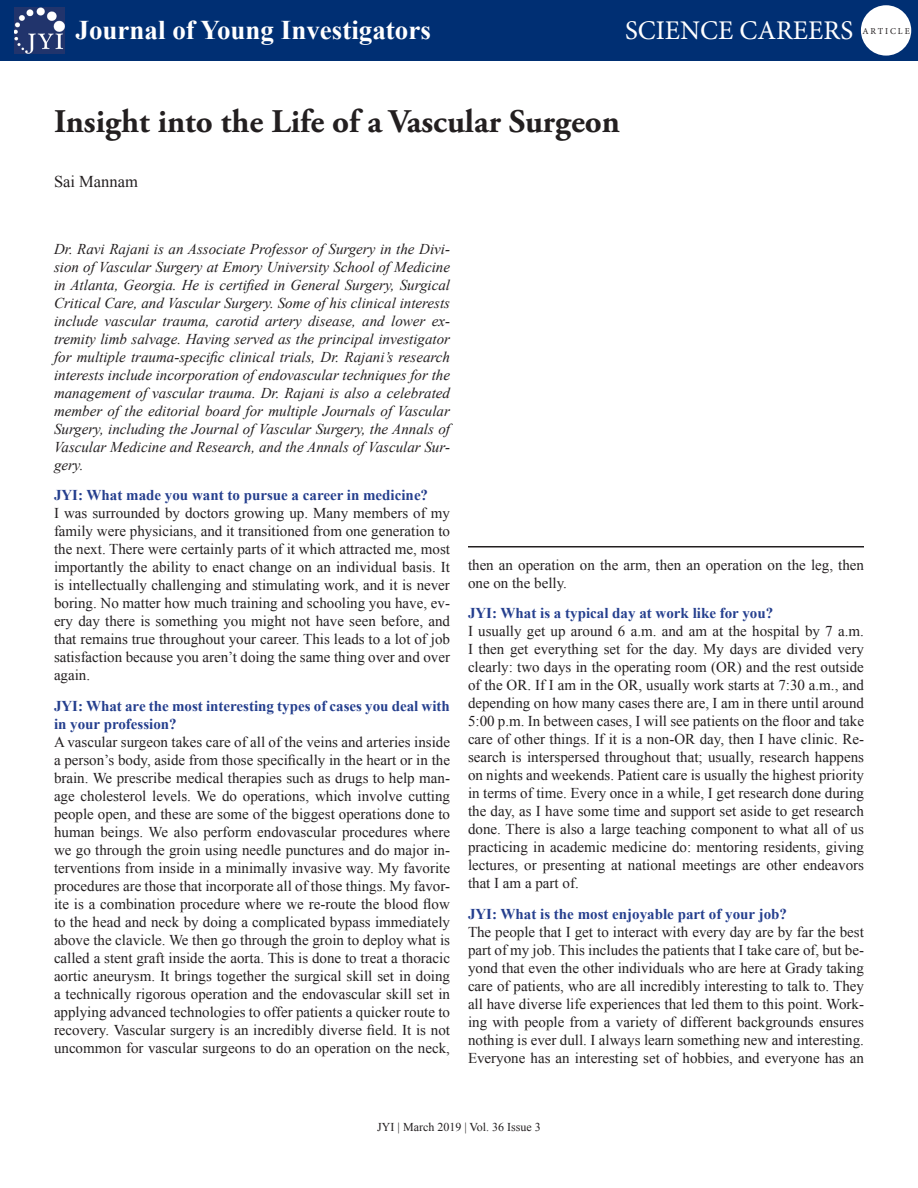
<style>
.page{position:relative;width:918px;height:1188px;background:#fff}
.page>*{position:absolute;margin:0;border:0;box-sizing:border-box;transform-origin:0 0}
.t1{font:700 33px "Adobe Garamond Pro";color:#231f20}
.t2{font:700 27px "Times New Roman";color:#fff}
.t3{font:27px "Minion Pro";color:#fff}
.t4{font:16.5px "Times New Roman";color:#231f20}
.t5{font:15px/18px "Times New Roman";color:#231f20;text-align:justify}
.t6{font:italic 15px/18px "Times New Roman";color:#231f20;text-align:justify}
.t7{font:700 15px/18px "Times New Roman";color:#253f8e}
.t8{font:12px "Times New Roman";color:#231f20}
.t9{font:9px "Minion Pro";letter-spacing:.21em;color:#231f20}
</style>
<div class="page">
<div style="left:0;top:0;width:918px;height:61px;background:#002f73"></div>
<div style="left:861px;top:5px;width:50px;height:51px;background:#fff;border-radius:50%"></div>
<img style="left:14px;top:7px;width:51px;height:47px">
<hr style="left:468px;top:546px;width:396px;height:2px;background:#231f20">
<h2 class="t2" style="left:76px;top:11px;width:357px">Journal of Young Investigators</h2>
<h2 class="t3" style="left:625px;top:12px;width:230px">SCIENCE CAREERS</h2>
<p class="t9" style="left:862px;top:25px;width:49px">ARTICLE</p>
<p class="t1" style="left:54px;top:102px;width:568px">Insight into the Life of a Vascular Surgeon</p>
<p class="t4" style="left:54px;top:170px;width:85px">Sai Mannam</p>
<p class="t6" style="left:54px;top:240px;width:398px">Dr. Ravi Rajani is an Associate Professor of Surgery in the Divi&shy;sion of Vascular Surgery at Emory University School of Medicine in Atlanta, Georgia. He is certified in General Surgery, Surgical Critical Care, and Vascular Surgery. Some of his clinical interests include vascular trauma, carotid artery disease, and lower ex&shy;tremity limb salvage. Having served as the principal investigator for multiple trauma-specific clinical trials, Dr. Rajani’s research interests include incorporation of endovascular techniques for the management of vascular trauma. Dr. Rajani is also a celebrated member of the editorial board for multiple Journals of Vascular Surgery, including the Journal of Vascular Surgery, the Annals of Vascular Medicine and Research, and the Annals of Vascular Sur&shy;gery.</p>
<p class="t7" style="left:54px;top:486px;width:376px">JYI: What made you want to pursue a career in medicine?</p>
<p class="t5" style="left:54px;top:504px;width:398px">I was surrounded by doctors growing up. Many members of my family were physicians, and it transitioned from one generation to the next. There were certainly parts of it which attracted me, most importantly the ability to enact change on an individual basis. It is intellectually challenging and stimulating work, and it is never boring. No matter how much training and schooling you have, ev&shy;ery day there is something you might not have seen before, and that remains true throughout your career. This leads to a lot of job satisfaction because you aren’t doing the same thing over and over again.</p>
<p class="t7" style="left:54px;top:696px;width:397px">JYI: What are the most interesting types of cases you deal with in your profession?</p>
<p class="t5" style="left:54px;top:732px;width:398px">A vascular surgeon takes care of all of the veins and arteries inside a person’s body, aside from those specifically in the heart or in the brain. We prescribe medical therapies such as drugs to help man&shy;age cholesterol levels. We do operations, which involve cutting people open, and these are some of the biggest operations done to human beings. We also perform endovascular procedures where we go through the groin using needle punctures and do major in&shy;terventions from inside in a minimally invasive way. My favorite procedures are those that incorporate all of those things. My favor&shy;ite is a combination procedure where we re-route the blood flow to the head and neck by doing a complicated bypass immediately above the clavicle. We then go through the groin to deploy what is called a stent graft inside the aorta. This is done to treat a thoracic aortic aneurysm. It brings together the surgical skill set in doing a technically rigorous operation and the endovascular skill set in applying advanced technologies to offer patients a quicker route to recovery. Vascular surgery is an incredibly diverse field. It is not uncommon for vascular surgeons to do an operation on the neck,</p>
<p class="t5" style="left:468px;top:556px;width:398px">then an operation on the arm, then an operation on the leg, then one on the belly.</p>
<p class="t7" style="left:468px;top:604px;width:307px">JYI: What is a typical day at work like for you?</p>
<p class="t5" style="left:468px;top:622px;width:398px">I usually get up around 6 a.m. and am at the hospital by 7 a.m.<br>I then get everything set for the day. My days are divided very clearly: two days in the operating room (OR) and the rest outside of the OR. If I am in the OR, usually work starts at 7:30 a.m., and depending on how many cases there are, I am in there until around 5:00 p.m. In between cases, I will see patients on the floor and take care of other things. If it is a non-OR day, then I have clinic. Re&shy;search is interspersed throughout that; usually, research happens on nights and weekends. Patient care is usually the highest priority in terms of time. Every once in a while, I get research done during the day, as I have some time and support set aside to get research done. There is also a large teaching component to what all of us practicing in academic medicine do: mentoring residents, giving lectures, or presenting at national meetings are other endeavors that I am a part of.</p>
<p class="t7" style="left:468px;top:904px;width:321px">JYI: What is the most enjoyable part of your job?</p>
<p class="t5" style="left:468px;top:922px;width:398px">The people that I get to interact with every day are by far the best part of my job. This includes the patients that I take care of, but be&shy;yond that even the other individuals who are here at Grady taking care of patients, who are all incredibly interesting to talk to. They all have diverse life experiences that led them to this point. Work&shy;ing with people from a variety of different backgrounds ensures nothing is ever dull. I always learn something new and interesting.<br>Everyone has an interesting set of hobbies, and everyone has an</p>
<p class="t8" style="left:377px;top:1119px;width:165px">JYI | March 2019 | Vol. 36 Issue 3</p>
</div>
